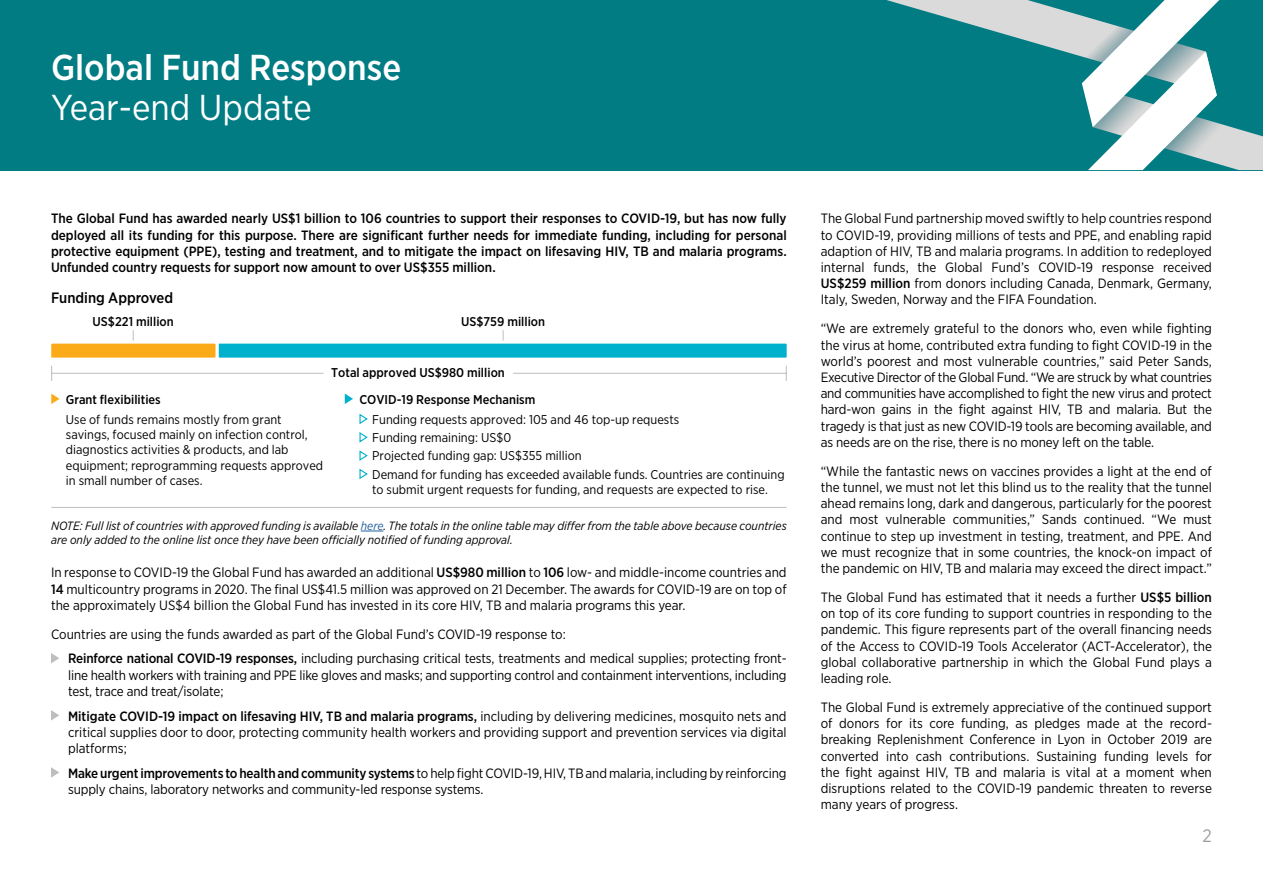
<style>
.page{position:relative;width:1263px;height:893px;background:#fff}
.page>*{position:absolute;margin:0;border:0;box-sizing:border-box;transform-origin:0 0}
.t1{font:500 36px "Gotham Narrow";color:#fff}
.t2{font:36px "Gotham Narrow";color:#fff}
.t3{font:18px "Gotham Narrow";color:#9d9fa2}
.t4{font:500 15px "Gotham Narrow";color:#000}
.t5{font:13.5px/16.2px "Gotham Narrow";letter-spacing:-.01em;color:#000;text-align:justify}
.t6{font:500 13.5px/16.2px "Gotham Narrow";color:#000;text-align:justify}
.t7{font:12.75px/15.3px "Gotham Narrow";color:#000}
.t8{font:500 12.75px "Gotham Narrow";color:#000}
.t9{font:italic 12px/14.4px "Gotham Narrow";color:#000}
.s1{color:#215e9e}
.s2{font-weight:500}
</style>
<div class="page">
<svg style="left:361px;top:531px;width:22px;height:1px"></svg>
<svg style="left:51px;top:653px;width:8px;height:10px"></svg>
<svg style="left:51px;top:710px;width:8px;height:11px"></svg>
<svg style="left:51px;top:767px;width:8px;height:11px"></svg>
<div style="left:0;top:0;width:1263px;height:170px;background:#017c83"></div>
<svg style="left:887px;top:0;width:376px;height:170px"></svg>
<svg style="left:786px;top:366px;width:1px;height:15px"></svg>
<hr style="left:513px;top:373px;width:274px;height:1px;background:#bcbec0">
<hr style="left:51px;top:373px;width:272px;height:1px;background:#bcbec0">
<hr style="left:51px;top:507px;width:736px;height:1px;background:#bcbec0">
<div style="left:217px;top:342px;width:571px;height:17px;background:#00b1cd"></div>
<div style="left:216px;top:341px;width:574px;height:20px;border:3px solid #fff"></div>
<svg style="left:51px;top:330px;width:168px;height:51px"></svg>
<svg style="left:51px;top:394px;width:9px;height:10px"></svg>
<svg style="left:345px;top:394px;width:8px;height:10px"></svg>
<svg style="left:359px;top:413px;width:9px;height:66px"></svg>
<h1 class="t1" style="left:51px;top:44px;width:352px">Global Fund Response</h1>
<h1 class="t2" style="left:51px;top:85px;width:262px">Year-end Update</h1>
<p class="t6" style="left:51px;top:210px;width:737px">The Global Fund has awarded nearly US$1 billion to 106 countries to support their responses to COVID-19, but has now fully deployed all its funding for this purpose. There are significant further needs for immediate funding, including for personal protective equipment (PPE), testing and treatment, and to mitigate the impact on lifesaving HIV, TB and malaria programs.<br>Unfunded country requests for support now amount to over US$355 million.</p>
<p class="t4" style="left:51px;top:288px;width:124px">Funding Approved</p>
<p class="t8" style="left:93px;top:313px;width:83px">US$221 million</p>
<p class="t8" style="left:461px;top:313px;width:85px">US$759 million</p>
<p class="t8" style="left:66px;top:391px;width:96px">Grant flexibilities</p>
<p class="t7" style="left:66px;top:411px;width:259px">Use of funds remains mostly from grant savings, focused mainly on infection control, diagnostics activities &amp; products, and lab equipment; reprogramming requests approved in small number of cases.</p>
<p class="t8" style="left:331px;top:365px;width:175px">Total approved US$980 million</p>
<p class="t8" style="left:359px;top:391px;width:177px">COVID-19 Response Mechanism</p>
<p class="t7" style="left:372px;top:410px;width:414px;line-height:18.3px">Funding requests approved: 105 and 46 top-up requests<br>Funding remaining: US$0<br>Projected funding gap: US$355 million<br>Demand for funding has exceeded available funds. Countries are continuing</p>
<p class="t7" style="left:372px;top:481px;width:397px">to submit urgent requests for funding, and requests are expected to rise.</p>
<p class="t9" style="left:51px;top:518px;width:737px">NOTE: Full list of countries with approved funding is available <span class="s1">here</span>. The totals in the online table may differ from the table above because countries are only added to the online list once they have been officially notified of funding approval.</p>
<p class="t5" style="left:51px;top:564px;width:737px">In response to COVID-19 the Global Fund has awarded an additional <span class="s2">US$980 million</span> to <span class="s2">106</span> low- and middle-income countries and <span class="s2">14</span> multicountry programs in 2020. The final US$41.5 million was approved on 21 December. The awards for COVID-19 are on top of the approximately US$4 billion the Global Fund has invested in its core HIV, TB and malaria programs this year.</p>
<p class="t5" style="left:68px;top:621px;width:720px;line-height:24.8px;text-indent:-17px">Countries are using the funds awarded as part of the Global Fund’s COVID-19 response to:<br><span class="s2">Reinforce national COVID-19 responses,</span> including purchasing critical tests, treatments and medical supplies; protecting front-</p>
<p class="t5" style="left:68px;top:667px;width:720px">line health workers with training and PPE like gloves and masks; and supporting control and containment interventions, including test, trace and treat/isolate;</p>
<p class="t5" style="left:68px;top:707px;width:720px"><span class="s2">Mitigate COVID-19 impact on lifesaving HIV, TB and malaria programs,</span> including by delivering medicines, mosquito nets and critical supplies door to door, protecting community health workers and providing support and prevention services via digital platforms;</p>
<p class="t5" style="left:68px;top:765px;width:720px"><span class="s2">Make urgent improvements to health and community systems</span> to help fight COVID-19, HIV, TB and malaria, including by reinforcing supply chains, laboratory networks and community-led response systems.</p>
<p class="t5" style="left:821px;top:210px;width:393px">The Global Fund partnership moved swiftly to help countries respond to COVID-19, providing millions of tests and PPE, and enabling rapid adaption of HIV, TB and malaria programs. In addition to redeployed internal funds, the Global Fund’s COVID-19 response received <span class="s2">US$259 million</span> from donors including Canada, Denmark, Germany, Italy, Sweden, Norway and the FIFA Foundation.</p>
<p class="t5" style="left:821px;top:320px;width:393px">“We are extremely grateful to the donors who, even while fighting the virus at home, contributed extra funding to fight COVID-19 in the world’s poorest and most vulnerable countries,” said Peter Sands, Executive Director of the Global Fund. “We are struck by what countries and communities have accomplished to fight the new virus and protect hard-won gains in the fight against HIV, TB and malaria. But the tragedy is that just as new COVID-19 tools are becoming available, and as needs are on the rise, there is no money left on the table.</p>
<p class="t5" style="left:821px;top:463px;width:393px">“While the fantastic news on vaccines provides a light at the end of the tunnel, we must not let this blind us to the reality that the tunnel ahead remains long, dark and dangerous, particularly for the poorest and most vulnerable communities,” Sands continued. “We must continue to step up investment in testing, treatment, and PPE. And we must recognize that in some countries, the knock-on impact of the pandemic on HIV, TB and malaria may exceed the direct impact.”</p>
<p class="t5" style="left:821px;top:589px;width:393px">The Global Fund has estimated that it needs a further <span class="s2">US$5 billion </span>on top of its core funding to support countries in responding to the pandemic. This figure represents part of the overall financing needs of the Access to COVID-19 Tools Accelerator (ACT-Accelerator), the global collaborative partnership in which the Global Fund plays a leading role.</p>
<p class="t5" style="left:821px;top:699px;width:393px">The Global Fund is extremely appreciative of the continued support of donors for its core funding, as pledges made at the record&shy;breaking Replenishment Conference in Lyon in October 2019 are converted into cash contributions. Sustaining funding levels for the fight against HIV, TB and malaria is vital at a moment when disruptions related to the COVID-19 pandemic threaten to reverse many years of progress.</p>
<h2 class="t3" style="left:1202px;top:824px;width:11px">2</h2>
</div>
